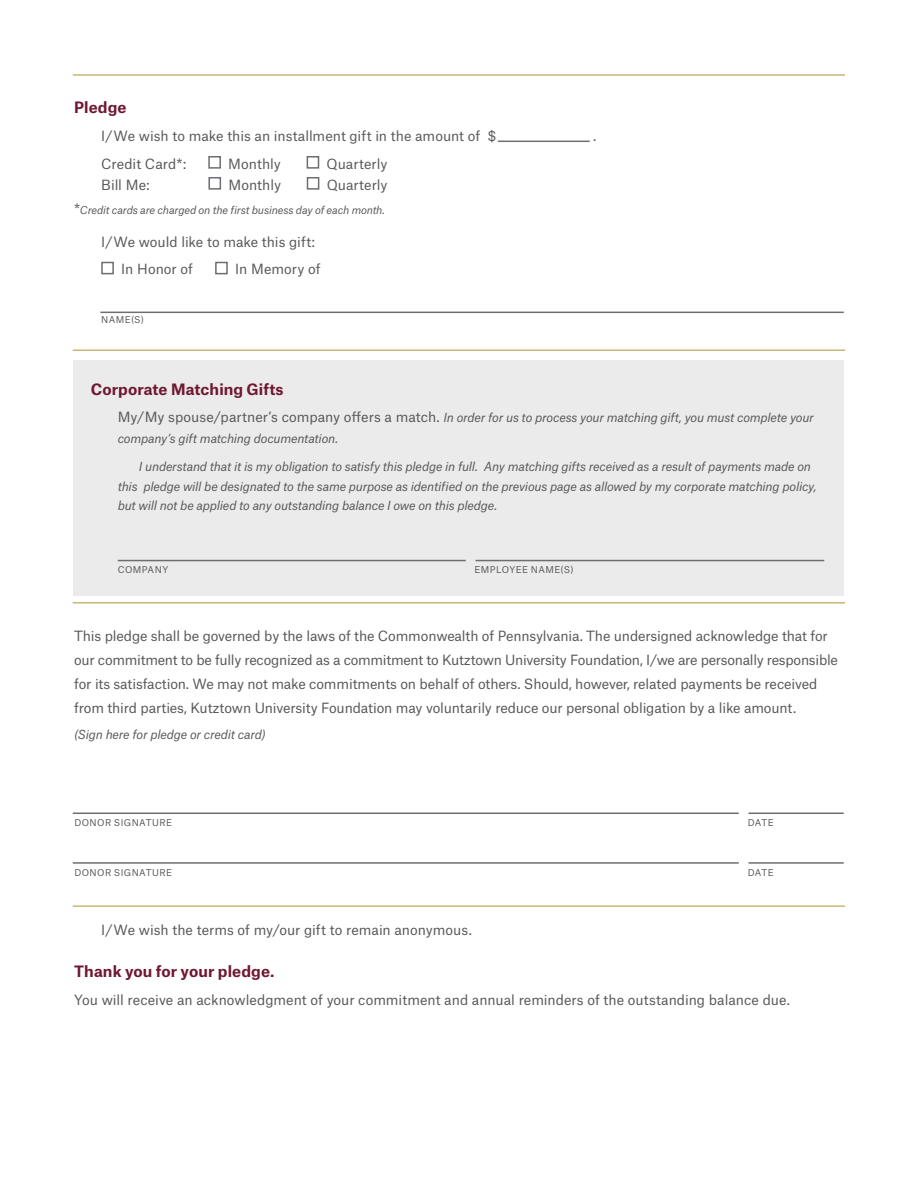
<style>
.page{position:relative;width:918px;height:1188px;background:#fff}
.page>*{position:absolute;margin:0;border:0;box-sizing:border-box;transform-origin:0 0}
.t1{font:700 15px "Atlas Grotesk";letter-spacing:.005em;color:#6f1931}
.t2{font:13.5px/24px "Atlas Grotesk";letter-spacing:-.01em;color:#58595b}
.t3{font:italic 12px/19.5px "Atlas Grotesk";letter-spacing:-.015em;color:#58595b}
.t4{font:italic 10.5px "Atlas Grotesk";letter-spacing:-.015em;color:#58595b}
.t5{font:9px "Atlas Grotesk";letter-spacing:.045em;color:#58595b}
.s1{font-style:normal;font-size:13.5px}
</style>
<div class="page">
<hr style="left:73px;top:74px;width:772px;height:2px;background:#cbb677">
<div style="left:73px;top:360px;width:771px;height:236px;background:#ebebec"></div>
<hr style="left:118px;top:560px;width:348px;height:1px;background:#6d6e71">
<hr style="left:476px;top:560px;width:348px;height:1px;background:#6d6e71">
<hr style="left:73px;top:602px;width:772px;height:2px;background:#cbb677">
<hr style="left:73px;top:350px;width:772px;height:1px;background:#cbb677">
<hr style="left:73px;top:905px;width:772px;height:2px;background:#cbb677">
<hr style="left:73px;top:813px;width:666px;height:1px;background:#6d6e71">
<hr style="left:748px;top:813px;width:96px;height:1px;background:#6d6e71">
<hr style="left:73px;top:862px;width:666px;height:2px;background:#6d6e71">
<hr style="left:748px;top:862px;width:96px;height:2px;background:#6d6e71">
<div style="left:208px;top:156px;width:13px;height:13px;border:2px solid #6d6e71"></div>
<div style="left:307px;top:156px;width:12px;height:13px;border:2px solid #6d6e71"></div>
<div style="left:208px;top:177px;width:13px;height:13px;border:2px solid #6d6e71"></div>
<div style="left:307px;top:177px;width:12px;height:13px;border:2px solid #6d6e71"></div>
<div style="left:101px;top:262px;width:13px;height:12px;border:2px solid #6d6e71"></div>
<div style="left:215px;top:262px;width:13px;height:12px;border:2px solid #6d6e71"></div>
<hr style="left:100px;top:312px;width:744px;height:1px;background:#6d6e71">
<hr style="left:498px;top:141px;width:92px;height:1px;background:#6d6e71">
<p class="t1" style="left:74px;top:95px;width:54px">Pledge</p>
<p class="t2" style="left:101px;top:122px;width:397px">I/We wish to make this an installment gift in the amount of $</p>
<p class="t2" style="left:593px;top:122px;width:5px">.</p>
<p class="t2" style="left:101px;top:150px;width:87px">Credit Card*:</p>
<p class="t2" style="left:228px;top:150px;width:54px">Monthly</p>
<p class="t2" style="left:327px;top:150px;width:62px">Quarterly</p>
<p class="t2" style="left:101px;top:171px;width:50px">Bill Me:</p>
<p class="t2" style="left:228px;top:171px;width:54px">Monthly</p>
<p class="t2" style="left:327px;top:171px;width:62px">Quarterly</p>
<p class="t4" style="left:74px;top:202px;width:312px"><span class="s1">*</span>Credit cards are charged on the first business day of each month.</p>
<p class="t2" style="left:121px;top:226px;width:195px;line-height:27.8px;text-indent:-20px">I/We would like to make this gift:<br>In Honor of</p>
<p class="t2" style="left:235px;top:256px;width:87px">In Memory of</p>
<p class="t5" style="left:101px;top:312px;width:44px">NAME(S)</p>
<p class="t1" style="left:91px;top:376px;width:194px">Corporate Matching Gifts</p>
<p class="t3" style="left:118px;top:406px;width:698px;line-height:21px"><span class="s1">My/My spouse/partner’s company offers a match.</span> In order for us to process your matching gift, you must complete your company’s gift matching documentation.</p>
<p class="t3" style="left:118px;top:455px;width:700px;text-indent:21px">I understand that it is my obligation to satisfy this pledge in full. Any matching gifts received as a result of payments made on this pledge will be designated to the same purpose as identified on the previous page as allowed by my corporate matching policy, but will not be applied to any outstanding balance I owe on this pledge.</p>
<p class="t5" style="left:118px;top:562px;width:52px">COMPANY</p>
<p class="t5" style="left:475px;top:562px;width:100px">EMPLOYEE NAME(S)</p>
<p class="t2" style="left:74px;top:623px;width:765px">This pledge shall be governed by the laws of the Commonwealth of Pennsylvania. The undersigned acknowledge that for our commitment to be fully recognized as a commitment to Kutztown University Foundation, I/we are personally responsible for its satisfaction. We may not make commitments on behalf of others. Should, however, related payments be received from third parties, Kutztown University Foundation may voluntarily reduce our personal obligation by a like amount.</p>
<p class="t3" style="left:74px;top:724px;width:193px">(Sign here for pledge or credit card)</p>
<p class="t5" style="left:74px;top:815px;width:99px">DONOR SIGNATURE</p>
<p class="t5" style="left:748px;top:815px;width:28px">DATE</p>
<p class="t5" style="left:74px;top:865px;width:99px">DONOR SIGNATURE</p>
<p class="t5" style="left:748px;top:865px;width:28px">DATE</p>
<p class="t2" style="left:101px;top:917px;width:372px">I/We wish the terms of my/our gift to remain anonymous.</p>
<p class="t1" style="left:74px;top:959px;width:202px">Thank you for your pledge.</p>
<p class="t2" style="left:74px;top:987px;width:717px">You will receive an acknowledgment of your commitment and annual reminders of the outstanding balance due.</p>
</div>
